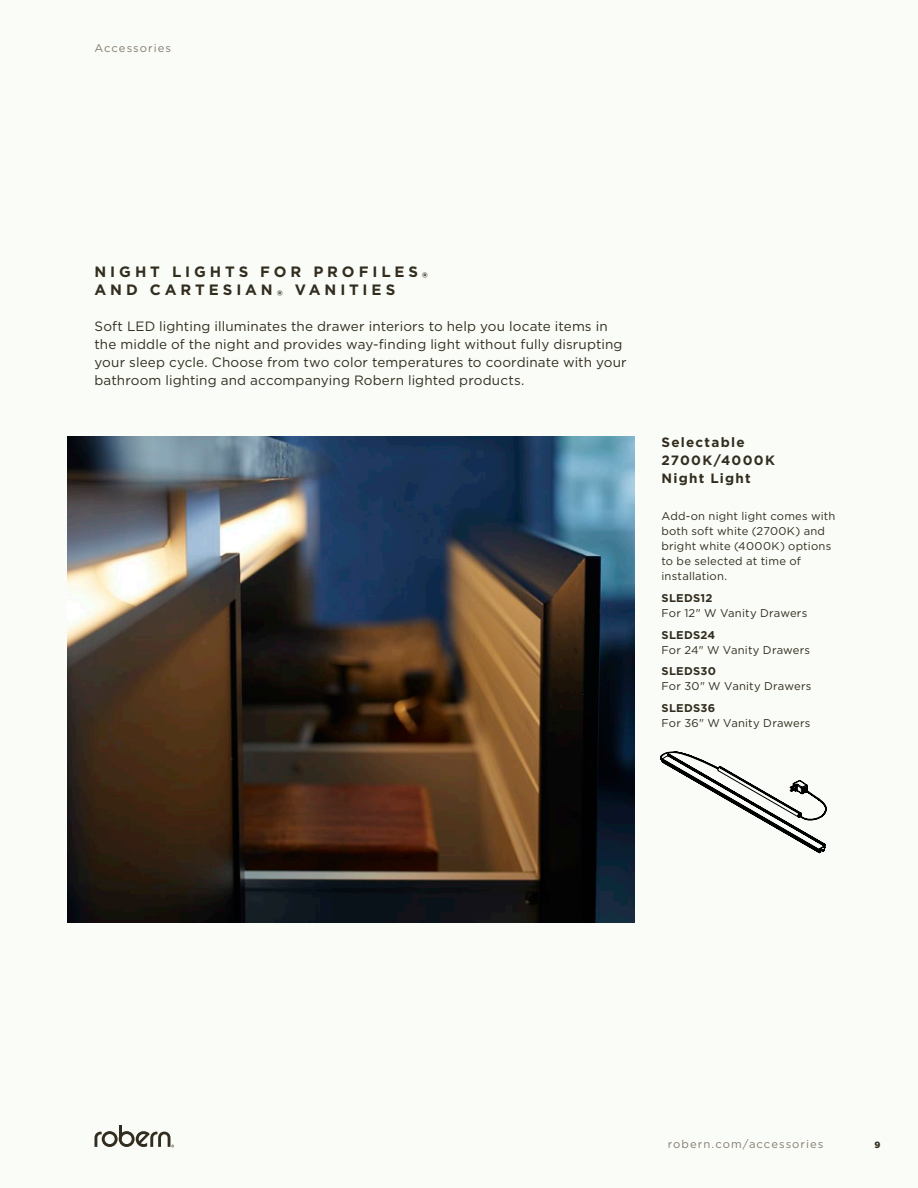
<style>
.page{position:relative;width:918px;height:1188px;background:#fafcf7}
.page>*{position:absolute;margin:0;border:0;box-sizing:border-box;transform-origin:0 0}
.All_Cap_Subhead{font:700 15px/18px "Gotham";letter-spacing:.26em;color:#322d1f}
.BGG_body_copy_8_9{font:13.5px/18px "Gotham";letter-spacing:.01em;color:#322d1f}
.BGG_Subhead_left_8_9{font:700 13.5px/18px "Gotham";letter-spacing:.09em;color:#322d1f}
.BGG_2020_Body_Small{font:11.25px/15px "Gotham";letter-spacing:.015em;color:#322d1f}
.t1{font:11.25px "Gotham";letter-spacing:.09em;color:#837c71}
.t2{font:900 9px "Gotham";color:#322d1f}
.s1{font-weight:700}
</style>
<div class="page">
<img style="left:68px;top:436px;width:567px;height:486px">
<svg style="left:660px;top:752px;width:167px;height:101px"></svg>
<svg style="left:94px;top:1126px;width:80px;height:22px"></svg>
<p class="t1" style="left:94px;top:41px;width:78px">Accessories</p>
<p class="All_Cap_Subhead" style="left:94px;top:263px;width:335px">NIGHT LIGHTS FOR PROFILES®<br>AND CARTESIAN® VANITIES</p>
<p class="BGG_body_copy_8_9" style="left:94px;top:317px;width:534px">Soft LED lighting illuminates the drawer interiors to help you locate items in the middle of the night and provides way-finding light without fully disrupting your sleep cycle. Choose from two color temperatures to coordinate with your bathroom lighting and accompanying Robern lighted products.</p>
<p class="BGG_Subhead_left_8_9" style="left:662px;top:433px;width:115px">Selectable<br>2700K/4000K<br>Night Light</p>
<p class="BGG_2020_Body_Small" style="left:662px;top:508px;width:176px">Add-on night light comes with both soft white (2700K) and bright white (4000K) options to be selected at time of installation.</p>
<p class="BGG_2020_Body_Small" style="left:662px;top:590px;width:147px"><span class="s1">SLEDS12<br></span>For 12" W Vanity Drawers</p>
<p class="BGG_2020_Body_Small" style="left:662px;top:627px;width:150px"><span class="s1">SLEDS24<br></span>For 24" W Vanity Drawers</p>
<p class="BGG_2020_Body_Small" style="left:662px;top:664px;width:151px"><span class="s1">SLEDS30<br></span>For 30" W Vanity Drawers</p>
<p class="BGG_2020_Body_Small" style="left:662px;top:700px;width:151px"><span class="s1">SLEDS36<br></span>For 36" W Vanity Drawers</p>
<p class="t1" style="left:668px;top:1136px;width:157px">robern.com/accessories</p>
<p class="t2" style="left:875px;top:1138px;width:7px">9</p>
</div>
